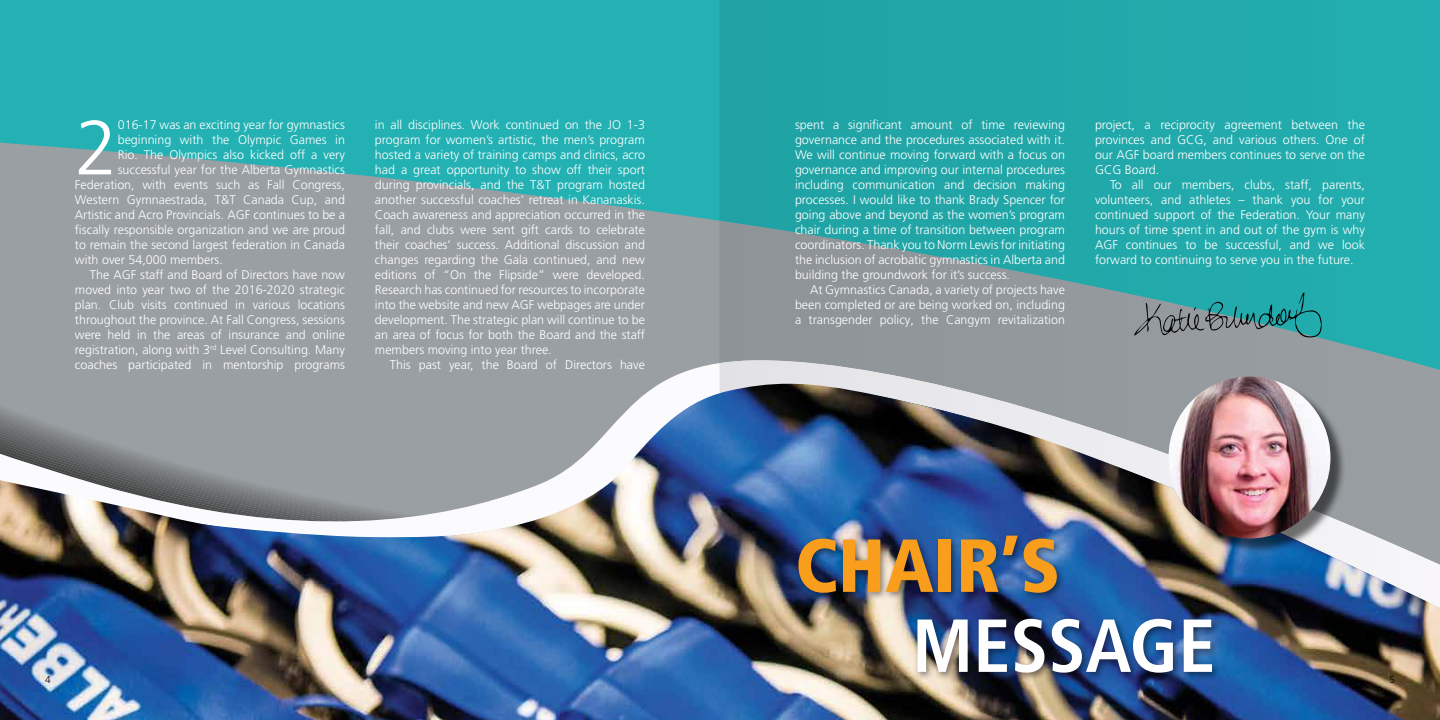
<style>
.page{position:relative;width:1440px;height:720px;background:#23b1b3}
.page>*{position:absolute;margin:0;border:0;box-sizing:border-box;transform-origin:0 0}
.t1{font:300 77px "Frutiger LT Pro";color:#fff}
.t2{font:900 condensed 75px "Frutiger LT Pro";color:#f99d1c}
.t3{font:700 condensed 75px "Frutiger LT Pro";color:#fff}
.t4{font:300 12.5px/15px "Frutiger LT Pro";color:#fff;text-align:justify}
.t5{font:300 10px "Frutiger LT Pro";color:#000}
</style>
<div class="page">
<svg style="left:0;top:142px;width:421px;height:40px;fill:#9a9fa3"></svg>
<div style="left:0;top:182px;width:719px;height:202px;background:#9a9fa3"></div>
<div style="left:719px;top:0;width:319px;height:221px;background:#21a4a6"></div>
<svg style="left:719px;top:221px;width:685px;height:139px"></svg>
<svg style="left:719px;top:360px;width:721px;height:24px;background:#a4aaae"></svg>
<img style="left:0;top:384px;width:1440px;height:336px">
<div style="left:794px;top:531px;width:427px;height:151px;background:#000;opacity:.5"></div>
<svg style="left:1134px;top:293px;width:188px;height:44px"></svg>
<div style="left:1170px;top:378px;width:176px;height:176px;background:#000;opacity:.55"></div>
<img style="left:1168px;top:377px;width:163px;height:162px;border-radius:81px">
<h1 class="t1" style="left:75px;top:103px;width:44px">2</h1>
<p class="t4" style="left:118px;top:118px;width:229px">016-17 was an exciting year for gymnastics</p>
<p class="t4" style="left:118px;top:133px;width:229px">beginning with the Olympic Games in</p>
<p class="t4" style="left:118px;top:148px;width:229px">Rio. The Olympics also kicked off a very</p>
<p class="t4" style="left:118px;top:163px;width:229px">successful year for the Alberta Gymnastics</p>
<p class="t4" style="left:75px;top:178px;width:271px">Federation, with events such as Fall Congress,</p>
<p class="t4" style="left:75px;top:193px;width:271px">Western Gymnaestrada, T&amp;T Canada Cup, and</p>
<p class="t4" style="left:75px;top:208px;width:271px">Artistic and Acro Provincials. AGF continues to be a</p>
<p class="t4" style="left:75px;top:223px;width:272px">fiscally responsible organization and we are proud</p>
<p class="t4" style="left:75px;top:238px;width:271px">to remain the second largest federation in Canada</p>
<p class="t4" style="left:75px;top:253px;width:149px">with over 54,000 members.</p>
<p class="t4" style="left:90px;top:268px;width:257px">The AGF staff and Board of Directors have now</p>
<p class="t4" style="left:75px;top:283px;width:272px">moved into year two of the 2016-2020 strategic</p>
<p class="t4" style="left:75px;top:298px;width:272px">plan. Club visits continued in various locations</p>
<p class="t4" style="left:75px;top:313px;width:271px">throughout the province. At Fall Congress, sessions</p>
<p class="t4" style="left:75px;top:328px;width:272px">were held in the areas of insurance and online</p>
<p class="t4" style="left:75px;top:343px;width:272px">registration, along with 3<sup>rd</sup> Level Consulting. Many</p>
<p class="t4" style="left:75px;top:358px;width:271px">coaches participated in mentorship programs</p>
<p class="t4" style="left:375px;top:118px;width:272px">in all disciplines. Work continued on the JO 1-3 program for women’s artistic, the men’s program hosted a variety of training camps and clinics, acro had a great opportunity to show off their sport during provincials, and the T&amp;T program hosted another successful coaches’ retreat in Kananaskis.<br>Coach awareness and appreciation occurred in the fall, and clubs were sent gift cards to celebrate their coaches’ success. Additional discussion and changes regarding the Gala continued, and new editions of “On the Flipside” were developed.<br>Research has continued for resources to incorporate into the website and new AGF webpages are under development. The strategic plan will continue to be an area of focus for both the Board and the staff members moving into year three.</p>
<p class="t4" style="left:390px;top:358px;width:257px">This past year, the Board of Directors have</p>
<p class="t5" style="left:45px;top:673px;width:7px">4</p>
<p class="t4" style="left:795px;top:118px;width:272px">spent a significant amount of time reviewing governance and the procedures associated with it.<br>We will continue moving forward with a focus on governance and improving our internal procedures including communication and decision making processes. I would like to thank Brady Spencer for going above and beyond as the women’s program chair during a time of transition between program coordinators. Thank you to Norm Lewis for initiating the inclusion of acrobatic gymnastics in Alberta and building the groundwork for it’s success.</p>
<p class="t4" style="left:795px;top:283px;width:272px;text-indent:15px">At Gymnastics Canada, a variety of projects have been completed or are being worked on, including a transgender policy, the Cangym revitalization</p>
<p class="t4" style="left:1095px;top:118px;width:272px">project, a reciprocity agreement between the provinces and GCG, and various others. One of our AGF board members continues to serve on the GCG Board.</p>
<p class="t4" style="left:1095px;top:178px;width:272px;text-indent:15px">To all our members, clubs, staff, parents, volunteers, and athletes – thank you for your continued support of the Federation. Your many hours of time spent in and out of the gym is why AGF continues to be successful, and we look forward to continuing to serve you in the future.</p>
<h2 class="t2" style="left:795px;top:521px;width:267px">CHAIR’S</h2>
<h2 class="t3" style="left:912px;top:601px;width:305px">MESSAGE</h2>
<p class="t5" style="left:1389px;top:673px;width:7px">5</p>
</div>
